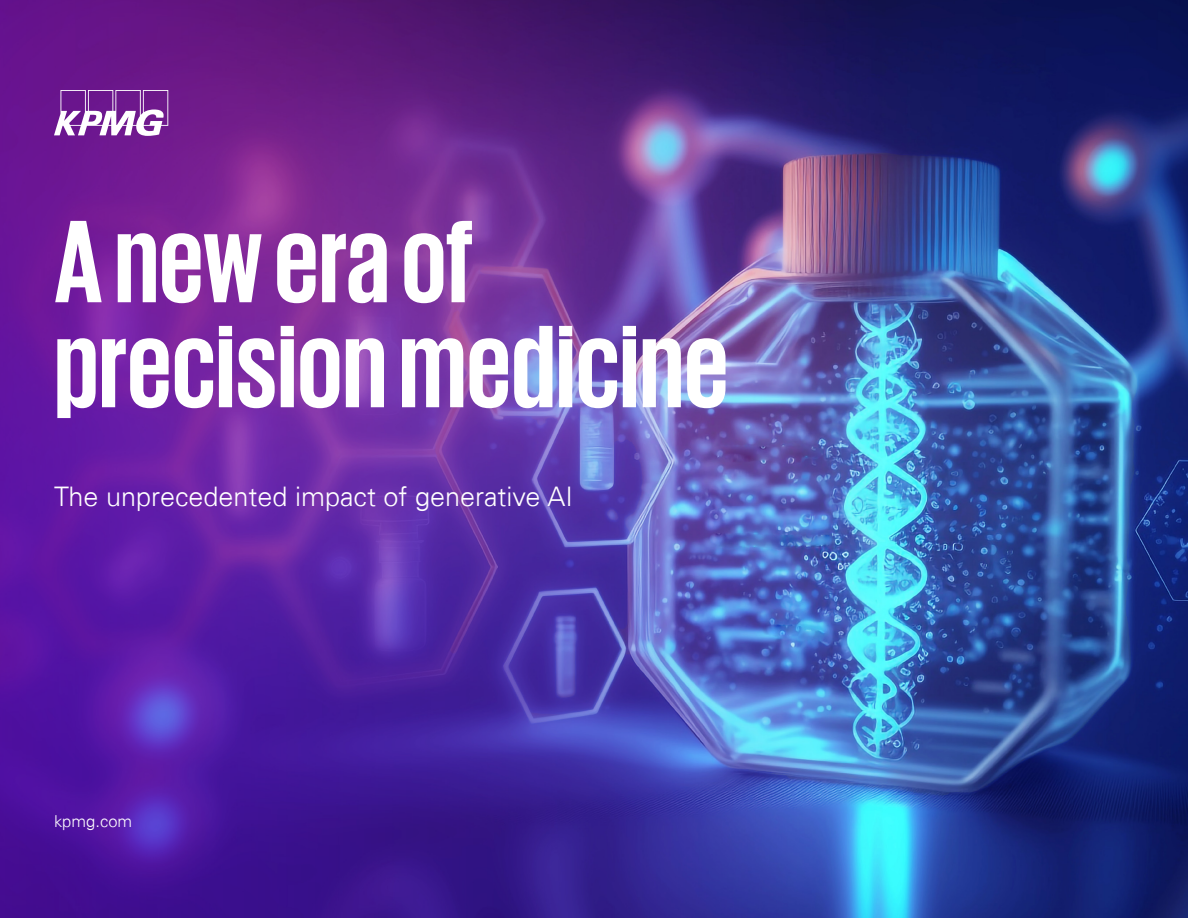
<style>
.page{position:relative;width:1188px;height:918px;background:#fff}
.page>*{position:absolute;margin:0;border:0;box-sizing:border-box;transform-origin:0 0}
.t1{font:700 120px/105px "KPMG";color:#fff}
.t2{font:300 27px "Univers 45";color:#fff}
.t3{font:300 16.5px "Univers 45";color:#fff}
</style>
<div class="page">
<img style="left:885px;top:0;width:303px;height:918px">
<img style="left:0;top:0;width:885px;height:918px">
<svg style="left:54px;top:90px;width:114px;height:46px"></svg>
<h1 class="t1" style="left:54px;top:205px;width:676px">A new era of precision medicine</h1>
<p class="t2" style="left:54px;top:480px;width:520px">The unprecedented impact of generative AI</p>
<p class="t3" style="left:54px;top:811px;width:80px">kpmg.com</p>
</div>
